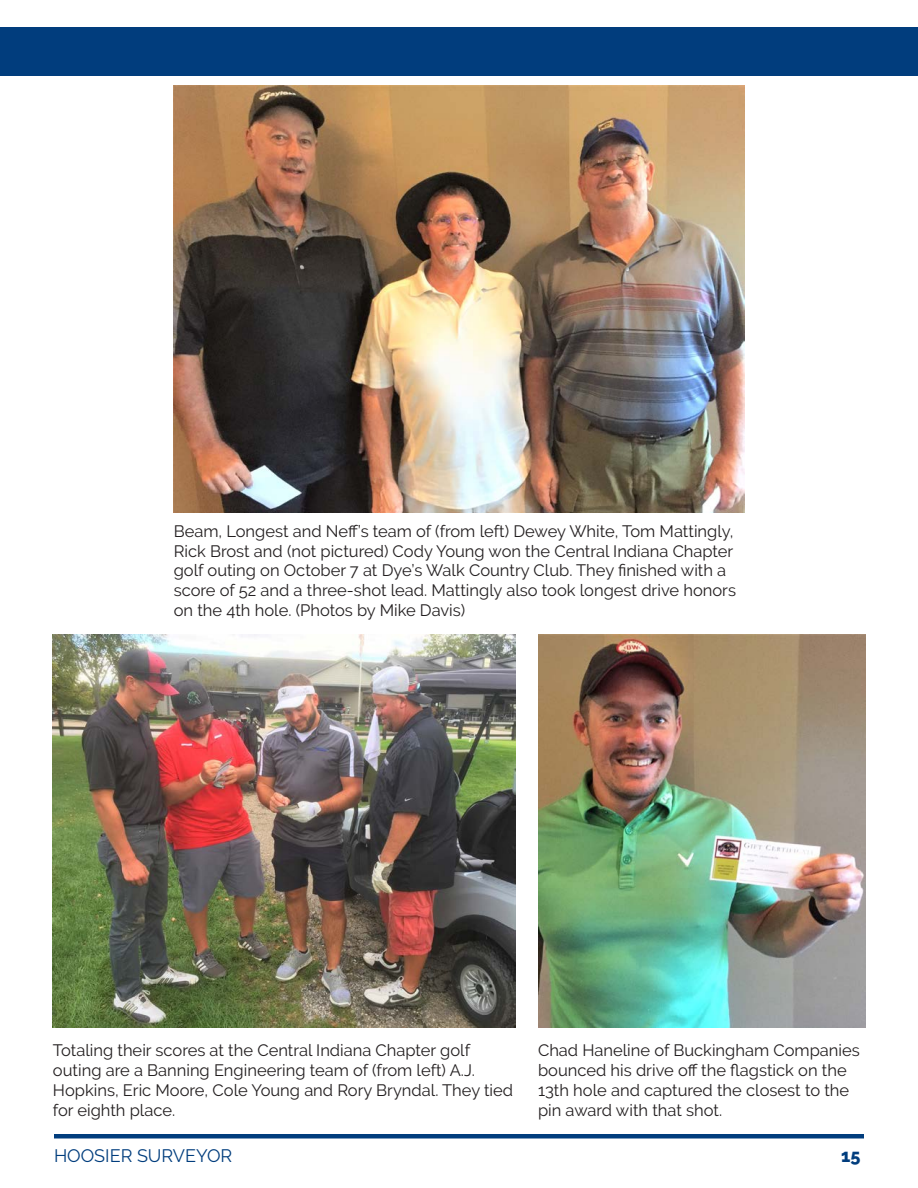
<style>
.page{position:relative;width:918px;height:1188px;background:#fff}
.page>*{position:absolute;margin:0;border:0;box-sizing:border-box;transform-origin:0 0}
.t1{font:18px "Raleway";color:#013d7d}
.t2{font:800 18px "Raleway";color:#013d7d}
.t3{font:16.5px/19.8px "Raleway";color:#231f20}
</style>
<div class="page">
<div style="left:0;top:27px;width:918px;height:48px;background:#013d7d"></div>
<hr style="left:54px;top:1134px;width:810px;height:4px;background:#013d7d">
<img style="left:53px;top:635px;width:462px;height:392px">
<img style="left:538px;top:635px;width:327px;height:392px">
<img style="left:174px;top:86px;width:570px;height:426px">
<p class="t3" style="left:174px;top:521px;width:564px">Beam, Longest and Neff’s team of (from left) Dewey White, Tom Mattingly, Rick Brost and (not pictured) Cody Young won the Central Indiana Chapter golf outing on October 7 at Dye’s Walk Country Club. They finished with a score of 52 and a three-shot lead. Mattingly also took longest drive honors on the 4th hole. (Photos by Mike Davis)</p>
<p class="t3" style="left:53px;top:1040px;width:462px">Totaling their scores at the Central Indiana Chapter golf outing are a Banning Engineering team of (from left) A.J.<br>Hopkins, Eric Moore, Cole Young and Rory Bryndal. They tied for eighth place.</p>
<p class="t3" style="left:538px;top:1040px;width:323px">Chad Haneline of Buckingham Companies bounced his drive off the flagstick on the 13th hole and captured the closest to the pin award with that shot.</p>
<p class="t1" style="left:54px;top:1145px;width:180px">HOOSIER SURVEYOR</p>
<p class="t2" style="left:841px;top:1145px;width:21px">15</p>
</div>
